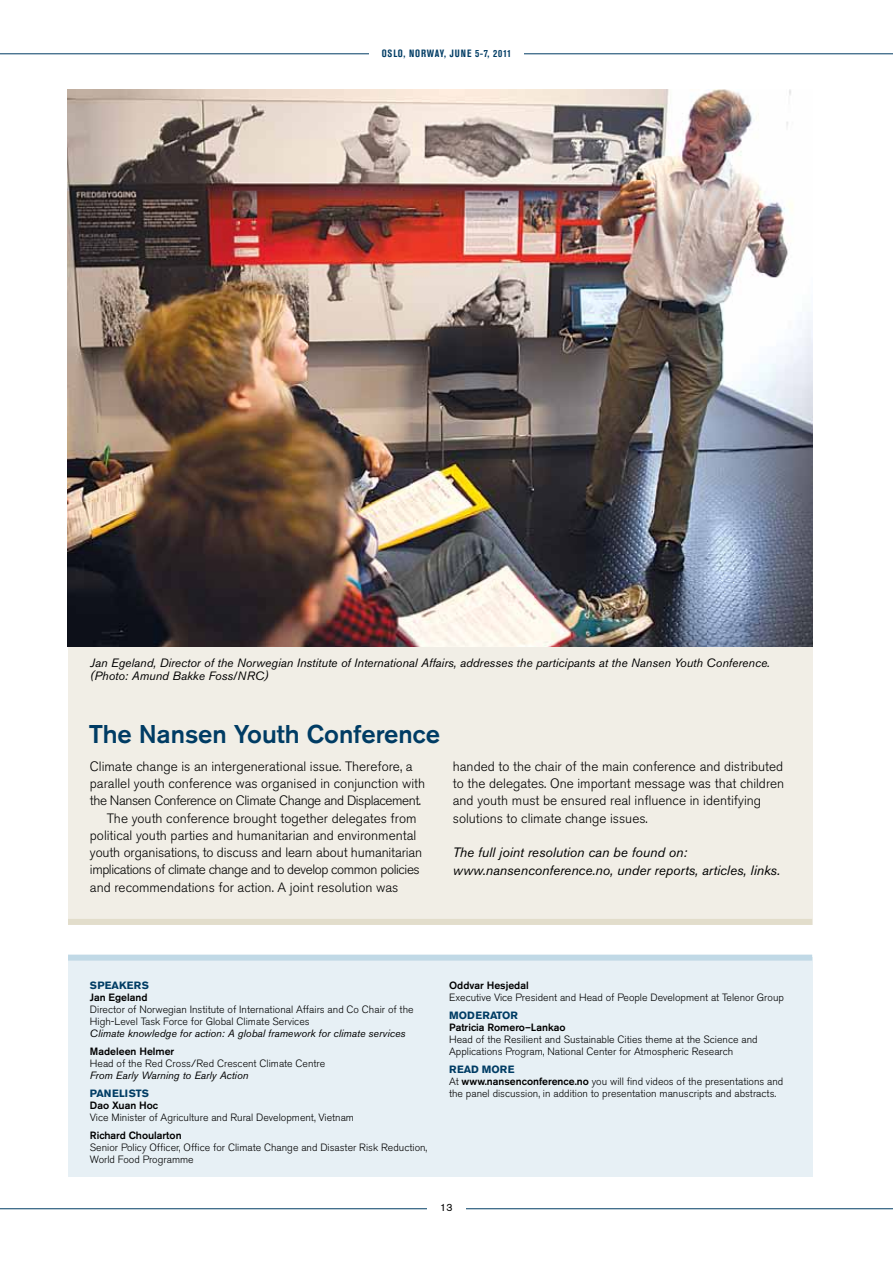
<style>
.page{position:relative;width:893px;height:1263px;background:#fff}
.page>*{position:absolute;margin:0;border:0;box-sizing:border-box;transform-origin:0 0}
.t1{font:500 25.5px "Akzidenz Grotesk BE";color:#003c64}
.t2{font:300 13.5px/17.2px "Akzidenz Grotesk BE";color:#000}
.t3{font:300 13.5px "Akzidenz Grotesk BE";letter-spacing:-.03em;color:#000}
.t4{font:italic 13.5px/17.2px "Akzidenz Grotesk BE";color:#000}
.t5{font:italic 12px/13.5px "Akzidenz Grotesk BE";color:#000}
.t6{font:300 10.5px/12px "Akzidenz Grotesk BE";color:#000}
.t7{font:italic 10.5px "Akzidenz Grotesk BE";color:#000}
.t8{font:500 10.5px "Akzidenz Grotesk BE";color:#000}
.t9{font:700 10.5px "Akzidenz Grotesk BE";color:#003c64}
.t10{font:700 condensed 10.5px "Akzidenz Grotesk BE";letter-spacing:.085em;color:#003c64}
.t11{font:10.5px "Akzidenz Grotesk BE";color:#000}
.s1{font-weight:700;color:#003c64}
.s2{font-weight:500}
</style>
<div class="page">
<div style="left:68px;top:640px;width:744px;height:285px;background:#f1eee6"></div>
<hr style="left:0;top:54px;width:893px;height:1px;background:#003c64">
<hr style="left:0;top:1208px;width:893px;height:1px;background:#003c64">
<div style="left:427px;top:1203px;width:39px;height:60px;background:#fff"></div>
<div style="left:369px;top:49px;width:155px;height:14px;background:#fff"></div>
<div style="left:68px;top:957px;width:744px;height:219px;background:#e7f0f5"></div>
<div style="left:68px;top:954px;width:744px;height:6px;background:#c1d9e6"></div>
<div style="left:68px;top:919px;width:744px;height:6px;background:#e2ddcb"></div>
<img style="left:68px;top:89px;width:745px;height:557px">
<p class="t10" style="left:382px;top:48px;width:131px">OSLO, NORWAY, JUNE 5-7, 2011</p>
<p class="t5" style="left:90px;top:655px;width:682px">Jan Egeland, Director of the Norwegian Institute of International Affairs, addresses the participants at the Nansen Youth Conference. (Photo: Amund Bakke Foss/NRC)</p>
<h1 class="t1" style="left:89px;top:719px;width:353px">The Nansen Youth Conference</h1>
<p class="t2" style="left:90px;top:758px;width:324px">Climate change is an intergenerational issue. Therefore, a</p>
<p class="t2" style="left:90px;top:775px;width:337px">parallel youth conference was organised in conjunction with</p>
<p class="t3" style="left:90px;top:793px;width:333px">the Nansen Conference on Climate Change and Displacement.</p>
<p class="t2" style="left:107px;top:810px;width:311px">The youth conference brought together delegates from</p>
<p class="t2" style="left:90px;top:827px;width:328px">political youth parties and humanitarian and environmental</p>
<p class="t2" style="left:90px;top:844px;width:334px">youth organisations, to discuss and learn about humanitarian</p>
<p class="t3" style="left:90px;top:862px;width:331px">implications of climate change and to develop common policies</p>
<p class="t2" style="left:90px;top:879px;width:310px">and recommendations for action. A joint resolution was</p>
<p class="t2" style="left:453px;top:758px;width:333px">handed to the chair of the main conference and distributed to the delegates. One important message was that children and youth must be ensured real influence in identifying solutions to climate change issues.</p>
<p class="t4" style="left:453px;top:844px;width:329px">The full joint resolution can be found on: www.nansenconference.no, under reports, articles, links.</p>
<p class="t9" style="left:90px;top:979px;width:9px">SPEAKE</p>
<p class="t9" style="left:134px;top:979px;width:17px">RS</p>
<p class="t8" style="left:90px;top:991px;width:59px">Jan Egeland</p>
<p class="t6" style="left:90px;top:1003px;width:325px">Director of Norwegian Institute of International Affairs and Co Chair of the<br>High-Level Task Force for Global Climate Services</p>
<p class="t7" style="left:90px;top:1027px;width:317px">Climate knowledge for action: A global framework for climate services</p>
<p class="t8" style="left:90px;top:1045px;width:86px">Madeleen Helmer</p>
<p class="t6" style="left:90px;top:1057px;width:237px">Head of the Red Cross/Red Crescent Climate Centre</p>
<p class="t7" style="left:90px;top:1069px;width:160px">From Early Warning to Early Action</p>
<p class="t9" style="left:90px;top:1087px;width:15px">PANE</p>
<p class="t9" style="left:119px;top:1087px;width:31px">LISTS</p>
<p class="t8" style="left:90px;top:1099px;width:70px">Dao Xuan Hoc</p>
<p class="t6" style="left:90px;top:1111px;width:266px">Vice Minister of Agriculture and Rural Development, Vietnam</p>
<p class="t8" style="left:90px;top:1129px;width:93px">Richard Choularton</p>
<p class="t6" style="left:90px;top:1141px;width:339px">Senior Policy Officer, Office for Climate Change and Disaster Risk Reduction,<br>World Food Programme</p>
<p class="t8" style="left:449px;top:979px;width:81px">Oddvar Hesjedal</p>
<p class="t6" style="left:449px;top:992px;width:336px">Executive Vice President and Head of People Development at Telenor Group</p>
<p class="t9" style="left:449px;top:1009px;width:70px">MODERATOR</p>
<p class="t8" style="left:449px;top:1021px;width:118px">Patricia Romero–Lankao</p>
<p class="t6" style="left:449px;top:1034px;width:310px">Head of the Resilient and Sustainable Cities theme at the Science and<br>Applications Program, National Center for Atmospheric Research</p>
<p class="t9" style="left:449px;top:1063px;width:9px">REA</p>
<p class="t6" style="left:449px;top:1064px;width:336px;text-indent:22px"><span class="s1">D MORE<br></span>At <span class="s2">www.nansenconference.no</span> you will find videos of the presentations and the panel discussion, in addition to presentation manuscripts and abstracts.</p>
<p class="t11" style="left:440px;top:1201px;width:14px">13</p>
</div>
